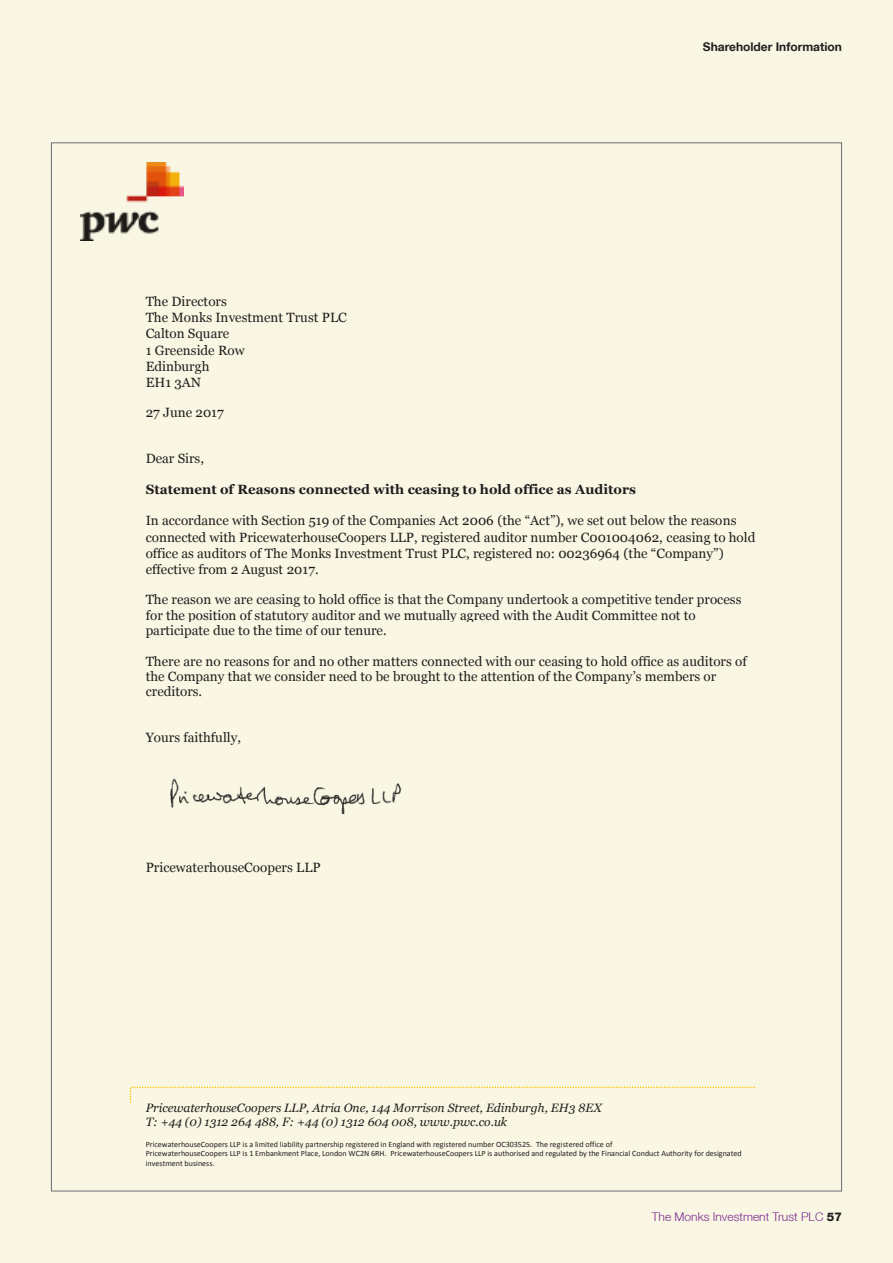
<style>
.page{position:relative;width:893px;height:1263px;background:#f9f6e4}
.page>*{position:absolute;margin:0;border:0;box-sizing:border-box;transform-origin:0 0}
.t1{font:13.35px/16.2px "Georgia";color:#231f20}
.t2{font:700 13.35px "Georgia";color:#231f20}
.t3{font:italic 12.15px/14px "Georgia";color:#231f20}
.t4{font:300 12px "Helvetica Neue LT";color:#77278d}
.t5{font:700 12px "Helvetica Neue LT";color:#231f20}
.t6{font:8.1px/9.9px "Calibri";color:#231f20}
.s1{font-weight:800;color:#231f20}
</style>
<div class="page">
<svg style="left:129px;top:1086px;width:627px;height:17px"></svg>
<img style="left:81px;top:163px;width:102px;height:78px">
<img style="left:170px;top:778px;width:232px;height:35px">
<p class="t5" style="left:703px;top:39px;width:141px">Shareholder Information</p>
<p class="t1" style="left:146px;top:294px;width:203px">The Directors<br>The Monks Investment Trust PLC<br>Calton Square<br>1 Greenside Row<br>Edinburgh<br>EH1 3AN</p>
<p class="t1" style="left:146px;top:405px;width:80px">27 June 2017</p>
<p class="t1" style="left:146px;top:451px;width:60px">Dear Sirs,</p>
<p class="t2" style="left:146px;top:481px;width:492px">Statement of Reasons connected with ceasing to hold office as Auditors</p>
<p class="t1" style="left:146px;top:513px;width:611px">In accordance with Section 519 of the Companies Act 2006 (the “Act”), we set out below the reasons connected with PricewaterhouseCoopers LLP, registered auditor number C001004062, ceasing to hold office as auditors of The Monks Investment Trust PLC, registered no: 00236964 (the “Company”) effective from 2 August 2017.</p>
<p class="t1" style="left:146px;top:592px;width:597px;line-height:15.3px">The reason we are ceasing to hold office is that the Company undertook a competitive tender process for the position of statutory auditor and we mutually agreed with the Audit Committee not to participate due to the time of our tenure.</p>
<p class="t1" style="left:146px;top:653px;width:602px;line-height:15.3px">There are no reasons for and no other matters connected with our ceasing to hold office as auditors of the Company that we consider need to be brought to the attention of the Company’s members or creditors.</p>
<p class="t1" style="left:146px;top:729px;width:97px">Yours faithfully,</p>
<p class="t1" style="left:146px;top:860px;width:177px">PricewaterhouseCoopers LLP</p>
<p class="t3" style="left:146px;top:1101px;width:458px">PricewaterhouseCoopers LLP, Atria One, 144 Morrison Street, Edinburgh, EH3 8EX<br>T: +44 (0) 1312 264 488, F: +44 (0) 1312 604 008, www.pwc.co.uk</p>
<p class="t6" style="left:146px;top:1139px;width:598px">PricewaterhouseCoopers LLP is a limited liability partnership registered in England with registered number OC303525. The registered office of<br>PricewaterhouseCoopers LLP is 1 Embankment Place, London WC2N 6RH. PricewaterhouseCoopers LLP is authorised and regulated by the Financial Conduct Authority for designated investment business.</p>
<p class="t4" style="left:652px;top:1209px;width:192px">The Monks Investment Trust PLC <span class="s1">57</span></p>
</div>
